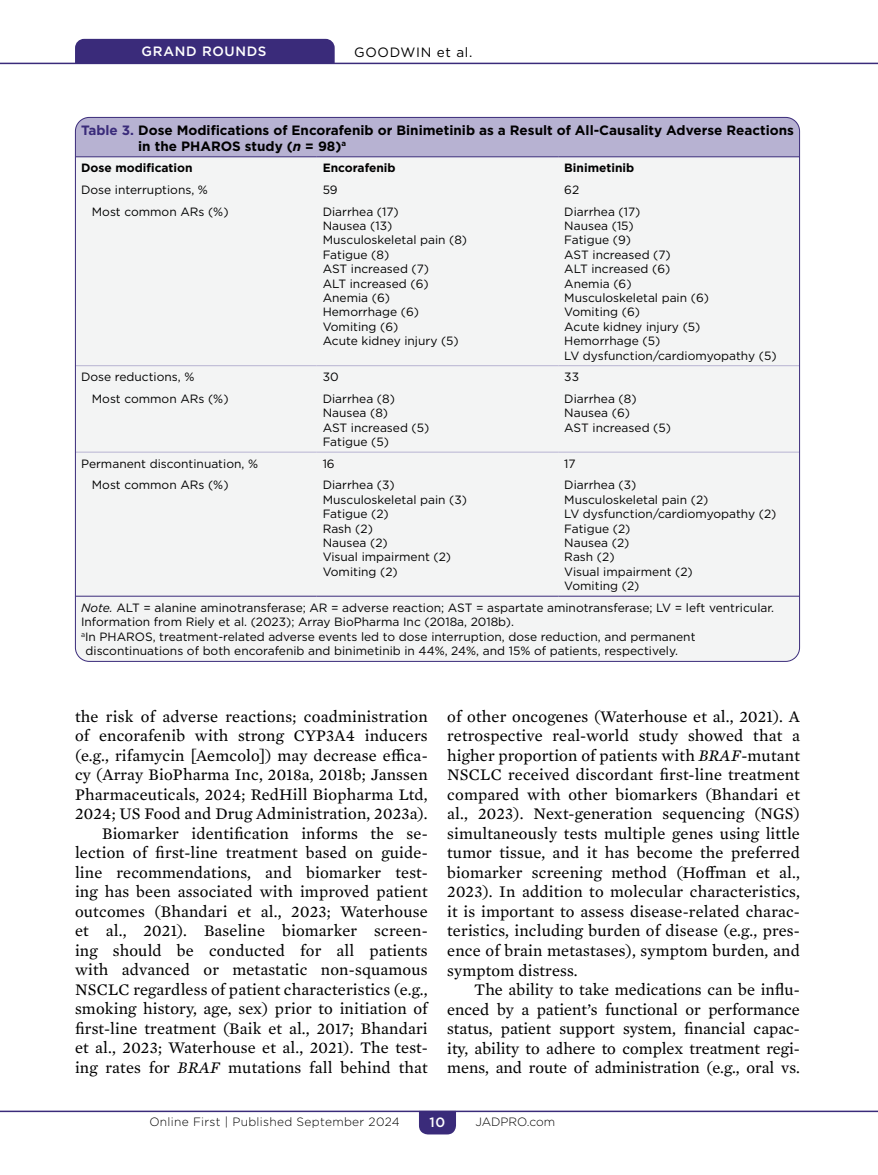
<style>
.page{position:relative;width:878px;height:1175px;background:#fff}
.page>*{position:absolute;margin:0;border:0;box-sizing:border-box;transform-origin:0 0}
.t1{font:16.5px/19.5px "Mercury Text G2";letter-spacing:.01em;color:#000;text-align:justify}
.t2{font:700 13.5px/16.2px "Gotham";color:#000}
.t3{font:500 13.5px "Gotham";letter-spacing:.05em;color:#fff}
.t4{font:13.5px "Gotham";letter-spacing:.05em;color:#000}
.t5{font:12px/14.4px "Gotham";color:#000}
.t6{font:700 12px "Gotham";color:#000}
.t7{font:300 12px "Gotham";letter-spacing:.025em;color:#000}
.t8{font:300 12px "Gotham";color:#000}
.s1{color:#3a2b7a}
.s2{font-style:italic}
</style>
<div class="page">
<hr style="left:0;top:1110px;width:878px;height:2px;background:#3a2b7a">
<svg style="left:419px;top:1110px;width:37px;height:24px"></svg>
<hr style="left:0;top:63px;width:878px;height:1px;background:#3a2b7a">
<div style="left:75px;top:39px;width:259px;height:24px;background:#3a2b7a"></div>
<div style="left:75px;top:117px;width:724px;height:536px;background:#b7b2d2"></div>
<div style="left:76px;top:157px;width:723px;height:504px;background:#f3f4f4"></div>
<hr style="left:76px;top:596px;width:240px;height:1px;background:#3a2b7a">
<hr style="left:316px;top:596px;width:242px;height:1px;background:#3a2b7a">
<hr style="left:558px;top:596px;width:241px;height:1px;background:#3a2b7a">
<hr style="left:76px;top:156px;width:240px;height:1px;background:#3a2b7a">
<hr style="left:316px;top:156px;width:242px;height:1px;background:#3a2b7a">
<hr style="left:558px;top:156px;width:241px;height:1px;background:#3a2b7a">
<hr style="left:76px;top:365px;width:240px;height:1px;background:#b7b3d2">
<hr style="left:316px;top:365px;width:242px;height:1px;background:#b7b3d2">
<hr style="left:558px;top:365px;width:241px;height:1px;background:#b7b3d2">
<hr style="left:76px;top:452px;width:240px;height:1px;background:#b7b3d2">
<hr style="left:316px;top:452px;width:242px;height:1px;background:#b7b3d2">
<hr style="left:558px;top:452px;width:241px;height:1px;background:#b7b3d2">
<p class="t3" style="left:142px;top:43px;width:126px">GRAND ROUNDS</p>
<p class="t4" style="left:354px;top:43px;width:120px">GOODWIN et al.</p>
<p class="t2" style="left:138px;top:122px;width:657px;text-indent:-57px"><span class="s1">Table 3.</span> Dose Modifications of Encorafenib or Binimetinib as a Result of All-Causality Adverse Reactions in the PHAROS study (<span class="s2">n</span> = 98)<sup>a</sup></p>
<p class="t6" style="left:81px;top:160px;width:113px">Dose modification</p>
<p class="t6" style="left:322px;top:160px;width:74px">Encorafenib</p>
<p class="t6" style="left:564px;top:160px;width:71px">Binimetinib</p>
<p class="t5" style="left:81px;top:182px;width:128px">Dose interruptions, %</p>
<p class="t5" style="left:322px;top:182px;width:17px">59</p>
<p class="t5" style="left:564px;top:182px;width:16px">62</p>
<p class="t5" style="left:92px;top:204px;width:138px">Most common ARs (%)</p>
<p class="t5" style="left:322px;top:204px;width:146px">Diarrhea (17)<br>Nausea (13)<br>Musculoskeletal pain (8)<br>Fatigue (8)<br>AST increased (7)<br>ALT increased (6)<br>Anemia (6)<br>Hemorrhage (6)<br>Vomiting (6)<br>Acute kidney injury (5)</p>
<p class="t5" style="left:564px;top:204px;width:214px">Diarrhea (17)<br>Nausea (15)<br>Fatigue (9)<br>AST increased (7)<br>ALT increased (6)<br>Anemia (6)<br>Musculoskeletal pain (6)<br>Vomiting (6)<br>Acute kidney injury (5)<br>Hemorrhage (5)<br>LV dysfunction/cardiomyopathy (5)</p>
<p class="t5" style="left:81px;top:369px;width:115px">Dose reductions, %</p>
<p class="t5" style="left:322px;top:369px;width:17px">30</p>
<p class="t5" style="left:564px;top:369px;width:16px">33</p>
<p class="t5" style="left:92px;top:391px;width:138px">Most common ARs (%)</p>
<p class="t5" style="left:322px;top:391px;width:108px">Diarrhea (8)<br>Nausea (8)<br>AST increased (5)<br>Fatigue (5)</p>
<p class="t5" style="left:564px;top:391px;width:108px">Diarrhea (8)<br>Nausea (6)<br>AST increased (5)</p>
<p class="t5" style="left:81px;top:456px;width:178px">Permanent discontinuation, %</p>
<p class="t5" style="left:322px;top:456px;width:14px">16</p>
<p class="t5" style="left:564px;top:456px;width:13px">17</p>
<p class="t5" style="left:92px;top:477px;width:138px">Most common ARs (%)</p>
<p class="t5" style="left:322px;top:477px;width:146px">Diarrhea (3)<br>Musculoskeletal pain (3)<br>Fatigue (2)<br>Rash (2)<br>Nausea (2)<br>Visual impairment (2)<br>Vomiting (2)</p>
<p class="t5" style="left:564px;top:477px;width:213px">Diarrhea (3)<br>Musculoskeletal pain (2)<br>LV dysfunction/cardiomyopathy (2)<br>Fatigue (2)<br>Nausea (2)<br>Rash (2)<br>Visual impairment (2)<br>Vomiting (2)</p>
<p class="t5" style="left:81px;top:600px;width:694px"><span class="s2">Note.</span> ALT = alanine aminotransferase; AR = adverse reaction; AST = aspartate aminotransferase; LV = left ventricular.</p>
<p class="t5" style="left:81px;top:614px;width:434px">Information from Riely et al. (2023); Array BioPharma Inc (2018a, 2018b).</p>
<p class="t5" style="left:81px;top:629px;width:616px"><sup>a</sup>In PHAROS, treatment-related adverse events led to dose interruption, dose reduction, and permanent</p>
<p class="t5" style="left:85px;top:643px;width:594px">discontinuations of both encorafenib and binimetinib in 44%, 24%, and 15% of patients, respectively.</p>
<p class="t1" style="left:75px;top:705px;width:354px;text-align:right">the risk of adverse reactions; coadministration of encorafenib with strong CYP3A4 inducers (e.g., rifamycin [Aemcolo]) may decrease effica&shy;cy (Array BioPharma Inc, 2018a, 2018b; Janssen Pharmaceuticals, 2024; RedHill Biopharma Ltd, 2024; US Food and Drug Administration, 2023a).<br>Biomarker identification informs the se&shy;lection of first-line treatment based on guide&shy;line recommendations, and biomarker test&shy;ing has been associated with improved patient outcomes (Bhandari et al., 2023; Waterhouse et al., 2021). Baseline biomarker screen&shy;ing should be conducted for all patients with advanced or metastatic non-squamous NSCLC regardless of patient characteristics (e.g., smoking history, age, sex) prior to initiation of first-line treatment (Baik et al., 2017; Bhandari et al., 2023; Waterhouse et al., 2021). The test&shy;ing rates for <span class="s2">BRAF</span> mutations fall behind that</p>
<p class="t1" style="left:447px;top:705px;width:354px">of other oncogenes (Waterhouse et al., 2021). A retrospective real-world study showed that a higher proportion of patients with <span class="s2">BRAF</span>-mutant NSCLC received discordant first-line treatment compared with other biomarkers (Bhandari et al., 2023). Next-generation sequencing (NGS) simultaneously tests multiple genes using little tumor tissue, and it has become the preferred biomarker screening method (Hoffman et al., 2023). In addition to molecular characteristics, it is important to assess disease-related charac&shy;teristics, including burden of disease (e.g., pres&shy;ence of brain metastases), symptom burden, and symptom distress.</p>
<p class="t1" style="left:447px;top:978px;width:354px;text-indent:27px">The ability to take medications can be influ&shy;enced by a patient’s functional or performance status, patient support system, financial capac&shy;ity, ability to adhere to complex treatment regi&shy;mens, and route of administration (e.g., oral vs.</p>
<p class="t7" style="left:149px;top:1114px;width:252px">Online First | Published September 2024</p>
<p class="t3" style="left:429px;top:1113px;width:17px">10</p>
<p class="t8" style="left:475px;top:1114px;width:81px">JADPRO.com</p>
</div>
